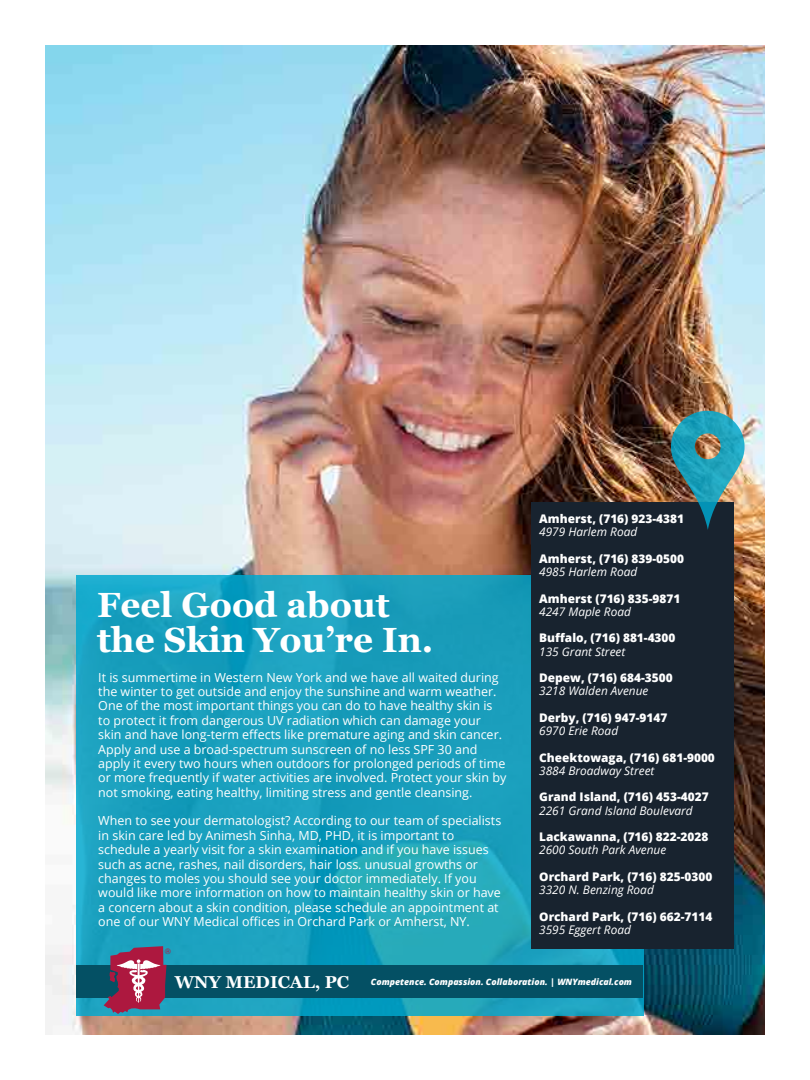
<style>
.page{position:relative;width:810px;height:1080px;background:#fff}
.page>*{position:absolute;margin:0;border:0;box-sizing:border-box;transform-origin:0 0}
.t1{font:700 35px/35px "Georgia";color:#fff}
.t2{font:700 17.25px "Georgia";color:#fff}
.t3{font:12.5px/14.4px "Open Sans";color:#fff}
.t4{font:800 11.88px "Open Sans";color:#fff}
.t5{font:italic 11.88px "Open Sans";color:#fff}
.t6{font:italic 800 8.75px "Open Sans";color:#fff}
.t7{font:7.38px "Century Gothic";color:#ad183f}
</style>
<div class="page">
<img style="left:45px;top:45px;width:720px;height:990px">
<svg style="left:76px;top:576px;width:567px;height:440px;background:#19a0bd"></svg>
<div style="left:531px;top:503px;width:203px;height:446px;background:#18232f"></div>
<img style="left:671px;top:411px;width:74px;height:119px">
<div style="left:76px;top:965px;width:567px;height:32px;background:#045064"></div>
<svg style="left:104px;top:946px;width:63px;height:68px;background:#8e4e6d"></svg>
<h1 class="t1" style="left:97px;top:587px;width:338px">Feel Good about the Skin You’re In.</h1>
<p class="t3" style="left:98px;top:670px;width:410px">It is summertime in Western New York and we have all waited during the winter to get outside and enjoy the sunshine and warm weather.<br>One of the most important things you can do to have healthy skin is to protect it from dangerous UV radiation which can damage your skin and have long-term effects like premature aging and skin cancer.<br>Apply and use a broad-spectrum sunscreen of no less SPF 30 and apply it every two hours when outdoors for prolonged periods of time or more frequently if water activities are involved. Protect your skin by not smoking, eating healthy, limiting stress and gentle cleansing.</p>
<p class="t3" style="left:98px;top:813px;width:405px">When to see your dermatologist? According to our team of specialists in skin care led by Animesh Sinha, MD, PHD, it is important to schedule a yearly visit for a skin examination and if you have issues such as acne, rashes, nail disorders, hair loss. unusual growths or changes to moles you should see your doctor immediately. If you would like more information on how to maintain healthy skin or have a concern about a skin condition, please schedule an appointment at one of our WNY Medical offices in Orchard Park or Amherst, NY.</p>
<p class="t7" style="left:165px;top:946px;width:7px">®</p>
<p class="t4" style="left:539px;top:510px;width:146px">Amherst, (716) 923-4381</p>
<p class="t5" style="left:539px;top:524px;width:100px">4979 Harlem Road</p>
<p class="t4" style="left:539px;top:549px;width:146px">Amherst, (716) 839-0500</p>
<p class="t5" style="left:539px;top:564px;width:100px">4985 Harlem Road</p>
<p class="t4" style="left:539px;top:589px;width:143px">Amherst (716) 835-9871</p>
<p class="t5" style="left:539px;top:603px;width:93px">4247 Maple Road</p>
<p class="t4" style="left:539px;top:629px;width:138px">Buffalo, (716) 881-4300</p>
<p class="t5" style="left:539px;top:643px;width:88px">135 Grant Street</p>
<p class="t4" style="left:539px;top:669px;width:135px">Depew, (716) 684-3500</p>
<p class="t5" style="left:539px;top:683px;width:111px">3218 Walden Avenue</p>
<p class="t4" style="left:539px;top:708px;width:130px">Derby, (716) 947-9147</p>
<p class="t5" style="left:539px;top:723px;width:80px">6970 Erie Road</p>
<p class="t4" style="left:539px;top:748px;width:177px">Cheektowaga, (716) 681-9000</p>
<p class="t5" style="left:539px;top:762px;width:117px">3884 Broadway Street</p>
<p class="t4" style="left:539px;top:788px;width:171px">Grand Island, (716) 453-4027</p>
<p class="t5" style="left:539px;top:802px;width:155px">2261 Grand Island Boulevard</p>
<p class="t4" style="left:539px;top:828px;width:171px">Lackawanna, (716) 822-2028</p>
<p class="t5" style="left:539px;top:842px;width:129px">2600 South Park Avenue</p>
<p class="t4" style="left:539px;top:868px;width:175px">Orchard Park, (716) 825-0300</p>
<p class="t5" style="left:539px;top:882px;width:116px">3320 N. Benzing Road</p>
<p class="t4" style="left:539px;top:907px;width:175px">Orchard Park, (716) 662-7114</p>
<p class="t5" style="left:539px;top:921px;width:93px">3595 Eggert Road</p>
<h2 class="t2" style="left:175px;top:971px;width:176px">WNY MEDICAL, PC</h2>
<p class="t6" style="left:371px;top:975px;width:263px">Competence. Compassion. Collaboration. | WNYmedical.com</p>
</div>
